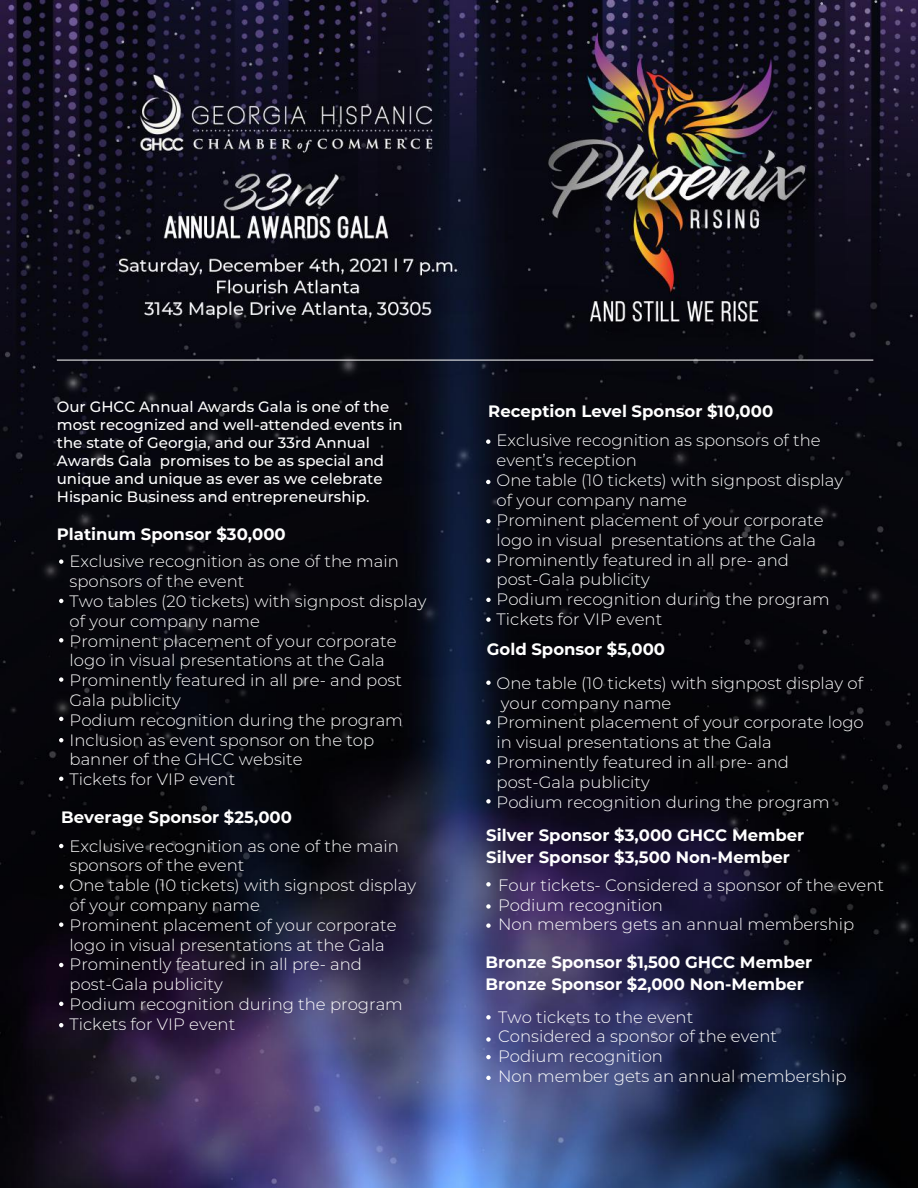
<style>
.page{position:relative;width:918px;height:1188px;background:#fff}
.page>*{position:absolute;margin:0;border:0;box-sizing:border-box;transform-origin:0 0}
.t1{font:300 16.5px/19.8px "Montserrat";color:#fff}
.t2{font:700 16.5px/21.6px "Montserrat";color:#fff}
.t3{font:500 15px/18px "Montserrat";color:#fff}
</style>
<div class="page">
<img style="left:0;top:0;width:918px;height:1188px">
<svg style="left:59px;top:559px;width:4px;height:5px"></svg>
<svg style="left:486px;top:519px;width:5px;height:4px"></svg>
<svg style="left:486px;top:558px;width:5px;height:5px"></svg>
<svg style="left:486px;top:617px;width:5px;height:5px"></svg>
<svg style="left:486px;top:681px;width:5px;height:4px"></svg>
<svg style="left:486px;top:799px;width:5px;height:5px"></svg>
<svg style="left:486px;top:923px;width:5px;height:5px"></svg>
<svg style="left:486px;top:904px;width:5px;height:5px"></svg>
<svg style="left:486px;top:760px;width:5px;height:4px"></svg>
<svg style="left:486px;top:882px;width:5px;height:5px"></svg>
<svg style="left:486px;top:1055px;width:5px;height:4px"></svg>
<svg style="left:486px;top:1076px;width:5px;height:4px"></svg>
<svg style="left:486px;top:1037px;width:5px;height:5px"></svg>
<svg style="left:486px;top:1015px;width:5px;height:5px"></svg>
<svg style="left:486px;top:598px;width:5px;height:4px"></svg>
<svg style="left:486px;top:720px;width:5px;height:4px"></svg>
<svg style="left:59px;top:599px;width:4px;height:4px"></svg>
<svg style="left:59px;top:638px;width:4px;height:4px"></svg>
<svg style="left:59px;top:677px;width:4px;height:5px"></svg>
<svg style="left:59px;top:717px;width:4px;height:4px"></svg>
<svg style="left:59px;top:738px;width:4px;height:4px"></svg>
<svg style="left:59px;top:777px;width:4px;height:4px"></svg>
<svg style="left:59px;top:844px;width:4px;height:4px"></svg>
<svg style="left:59px;top:922px;width:4px;height:5px"></svg>
<svg style="left:59px;top:963px;width:4px;height:4px"></svg>
<svg style="left:59px;top:1002px;width:4px;height:4px"></svg>
<svg style="left:59px;top:1023px;width:4px;height:4px"></svg>
<svg style="left:486px;top:439px;width:4px;height:5px"></svg>
<svg style="left:486px;top:480px;width:4px;height:4px"></svg>
<svg style="left:59px;top:885px;width:4px;height:4px"></svg>
<hr style="left:57px;top:360px;width:816px;height:1px;background:#fff">
<p class="t3" style="left:57px;top:397px;width:347px">Our GHCC Annual Awards Gala is one of the most recognized and well-attended events in the state of Georgia, and our 33rd Annual Awards Gala promises to be as special and unique and unique as ever as we celebrate Hispanic Business and entrepreneurship.</p>
<p class="t2" style="left:57px;top:522px;width:230px">Platinum Sponsor $30,000</p>
<p class="t1" style="left:70px;top:551px;width:359px">Exclusive recognition as one of the main sponsors of the event<br>Two tables (20 tickets) with signpost display of your company name<br>Prominent placement of your corporate logo in visual presentations at the Gala<br>Prominently featured in all pre- and post<br>Gala publicity<br>Podium recognition during the program<br>Inclusion as event sponsor on the top banner of the GHCC website<br>Tickets for VIP event</p>
<p class="t2" style="left:61px;top:805px;width:232px">Beverage Sponsor $25,000</p>
<p class="t1" style="left:70px;top:835px;width:348px">Exclusive recognition as one of the main sponsors of the event<br>One table (10 tickets) with signpost display of your company name<br>Prominent placement of your corporate logo in visual presentations at the Gala<br>Prominently featured in all pre- and post-Gala publicity<br>Podium recognition during the program<br>Tickets for VIP event</p>
<p class="t2" style="left:488px;top:399px;width:287px">Reception Level Sponsor $10,000</p>
<p class="t1" style="left:497px;top:430px;width:348px">Exclusive recognition as sponsors of the event’s reception<br>One table (10 tickets) with signpost display of your company name<br>Prominent placement of your corporate logo in visual presentations at the Gala<br>Prominently featured in all pre- and post-Gala publicity<br>Podium recognition during the program<br>Tickets for VIP event</p>
<p class="t2" style="left:487px;top:637px;width:180px">Gold Sponsor $5,000</p>
<p class="t1" style="left:497px;top:672px;width:369px">One table (10 tickets) with signpost display of your company name<br>Prominent placement of your corporate logo in visual presentations at the Gala Prominently featured in all pre- and post-Gala publicity<br>Podium recognition during the program</p>
<p class="t2" style="left:486px;top:824px;width:320px">Silver Sponsor $3,000 GHCC Member<br>Silver Sponsor $3,500 Non-Member</p>
<p class="t1" style="left:498px;top:874px;width:387px">Four tickets- Considered a sponsor of the event<br>Podium recognition<br>Non members gets an annual membership</p>
<p class="t2" style="left:485px;top:950px;width:328px">Bronze Sponsor $1,500 GHCC Member<br>Bronze Sponsor $2,000 Non-Member</p>
<p class="t1" style="left:498px;top:1006px;width:350px">Two tickets to the event<br>Considered a sponsor of the event<br>Podium recognition<br>Non member gets an annual membership</p>
</div>
